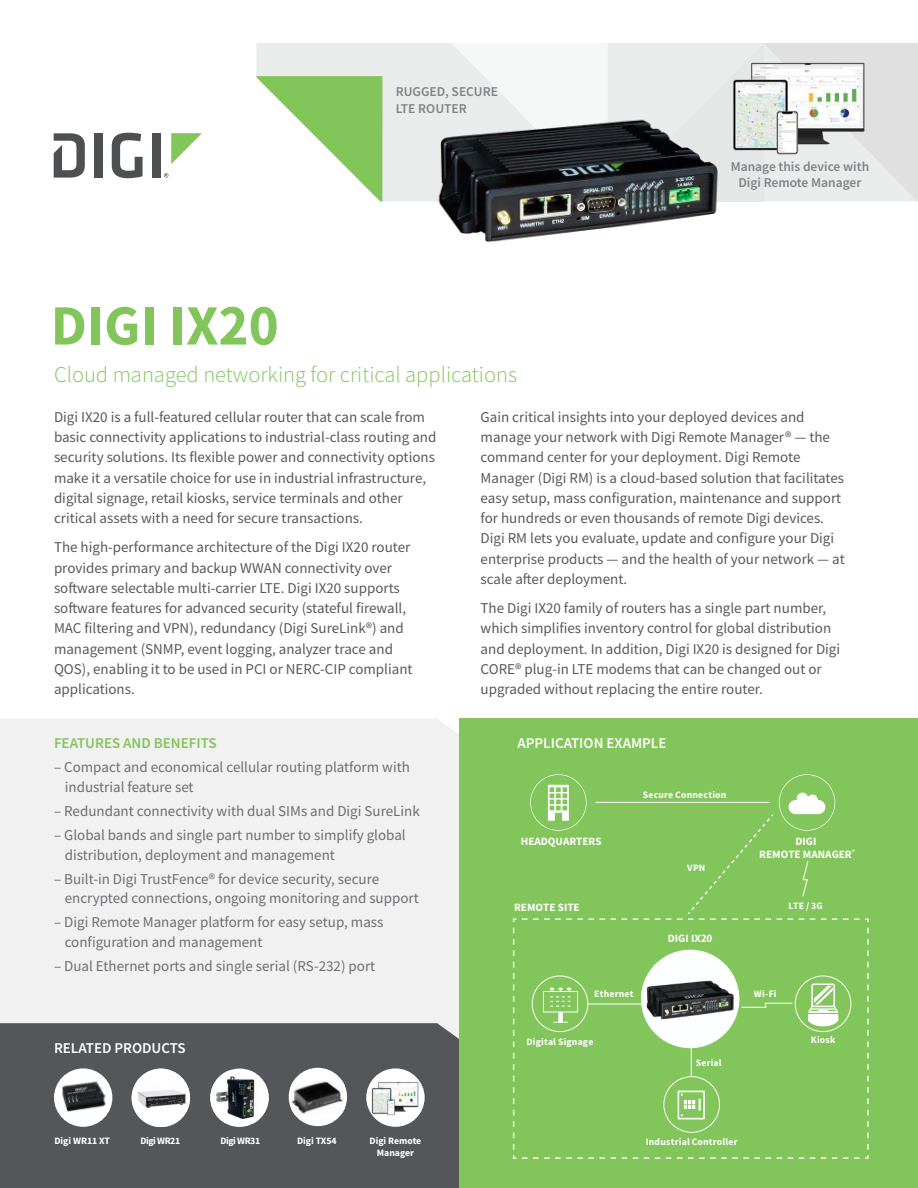
<style>
.page{position:relative;width:918px;height:1188px;background:#fff}
.page>*{position:absolute;margin:0;border:0;box-sizing:border-box;transform-origin:0 0}
.t1{font:700 57px "Source Sans Pro";color:#82c55b}
.Product_Description{font:300 22.5px "Source Sans Pro";color:#82c55b}
.Body_Copy{font:15px/20.2px "Source Sans Pro";color:#58595b}
.Bullets{font:15px/19.5px "Source Sans Pro";color:#6d6e71}
.t2{font:600 15px "Source Sans Pro";color:#fff}
.t3{font:600 15px "Source Sans Pro";color:#82c55b}
.t4{font:600 13.5px/16.5px "Source Sans Pro";color:#808285;text-align:center}
.t5{font:700 11.25px/12.6px "Source Sans Pro";color:#fff;text-align:center}
.t6{font:700 9.75px/12px "Source Sans Pro";letter-spacing:.015em;color:#fff;text-align:center}
.t7{font:700 9.75px "Source Sans Pro";letter-spacing:-.04em;color:#fff}
</style>
<div class="page">
<div style="left:459px;top:718px;width:459px;height:470px;background:#82c55b"></div>
<div style="left:0;top:719px;width:459px;height:304px;background:#f1f1f2"></div>
<div style="left:0;top:1023px;width:459px;height:165px;background:#54565a"></div>
<div style="left:256px;top:43px;width:195px;height:158px;background:#eaebeb"></div>
<svg style="left:256px;top:76px;width:126px;height:125px"></svg>
<svg style="left:451px;top:43px;width:467px;height:159px"></svg>
<div style="left:94px;top:133px;width:8px;height:45px;background:#4e4f53"></div>
<svg style="left:112px;top:133px;width:31px;height:45px"></svg>
<div style="left:152px;top:133px;width:8px;height:45px;background:#4e4f53"></div>
<svg style="left:171px;top:133px;width:31px;height:31px"></svg>
<svg style="left:54px;top:133px;width:31px;height:45px"></svg>
<svg style="left:164px;top:173px;width:4px;height:5px"></svg>
<img style="left:731px;top:60px;width:135px;height:96px">
<svg style="left:512px;top:774px;width:357px;height:385px"></svg>
<img style="left:412px;top:102px;width:333px;height:141px">
<div style="left:366px;top:1068px;width:59px;height:59px;background:#fff;border-radius:50%"></div>
<img style="left:371px;top:1081px;width:47px;height:34px">
<img style="left:30px;top:1064px;width:99px;height:70px">
<img style="left:132px;top:1069px;width:58px;height:58px">
<div style="left:210px;top:1069px;width:59px;height:58px;background:#fff;border-radius:50%"></div>
<img style="left:210px;top:1071px;width:59px;height:52px">
<div style="left:289px;top:1068px;width:58px;height:58px;background:#fff;border-radius:50%"></div>
<img style="left:291px;top:1080px;width:54px;height:35px">
<p class="t1" style="left:51px;top:287px;width:229px">DIGI IX20</p>
<p class="t4" style="left:396px;top:83px;width:104px;text-align:left">RUGGED, SECURE<br>LTE ROUTER</p>
<p class="t4" style="left:731px;top:158px;width:140px">Manage this device with<br>Digi Remote Manager</p>
<p class="Product_Description" style="left:54px;top:360px;width:465px">Cloud managed networking for critical applications</p>
<p class="Body_Copy" style="left:54px;top:407px;width:384px">Digi IX20 is a full-featured cellular router that can scale from basic connectivity applications to industrial-class routing and security solutions. Its flexible power and connectivity options make it a versatile choice for use in industrial infrastructure, digital signage, retail kiosks, service terminals and other critical assets with a need for secure transactions.</p>
<p class="Body_Copy" style="left:54px;top:537px;width:360px">The high-performance architecture of the Digi IX20 router provides primary and backup WWAN connectivity over software selectable multi-carrier LTE. Digi IX20 supports software features for advanced security (stateful firewall, MAC filtering and VPN), redundancy (Digi SureLink®) and management (SNMP, event logging, analyzer trace and QOS), enabling it to be used in PCI or NERC-CIP compliant applications.</p>
<p class="Body_Copy" style="left:481px;top:407px;width:366px">Gain critical insights into your deployed devices and manage your network with Digi Remote Manager® — the command center for your deployment. Digi Remote Manager (Digi RM) is a cloud-based solution that facilitates easy setup, mass configuration, maintenance and support for hundreds or even thousands of remote Digi devices.<br>Digi RM lets you evaluate, update and configure your Digi enterprise products — and the health of your network — at scale after deployment.</p>
<p class="Body_Copy" style="left:481px;top:598px;width:361px">The Digi IX20 family of routers has a single part number, which simplifies inventory control for global distribution and deployment. In addition, Digi IX20 is designed for Digi CORE® plug-in LTE modems that can be changed out or upgraded without replacing the entire router.</p>
<p class="t3" style="left:54px;top:734px;width:164px">FEATURES AND BENEFITS</p>
<p class="Bullets" style="left:65px;top:758px;width:347px;text-indent:-11px">– Compact and economical cellular routing platform with industrial feature set</p>
<p class="Bullets" style="left:54px;top:801px;width:367px">– Redundant connectivity with dual SIMs and Digi SureLink</p>
<p class="Bullets" style="left:65px;top:825px;width:342px;text-indent:-11px">– Global bands and single part number to simplify global distribution, deployment and management</p>
<p class="Bullets" style="left:65px;top:869px;width:356px;text-indent:-11px">– Built-in Digi TrustFence® for device security, secure encrypted connections, ongoing monitoring and support</p>
<p class="Bullets" style="left:65px;top:912px;width:320px;text-indent:-11px">– Digi Remote Manager platform for easy setup, mass configuration and management</p>
<p class="Bullets" style="left:54px;top:956px;width:323px">– Dual Ethernet ports and single serial (RS-232) port</p>
<p class="t2" style="left:518px;top:734px;width:151px">APPLICATION EXAMPLE</p>
<p class="t5" style="left:521px;top:835px;width:82px">HEADQUARTERS</p>
<p class="t6" style="left:643px;top:788px;width:85px">Secure Connection</p>
<p class="t6" style="left:687px;top:862px;width:20px">VPN</p>
<p class="t5" style="left:759px;top:835px;width:97px">DIGI<br>REMOTE MANAGER<sup>®</sup></p>
<p class="t5" style="left:514px;top:900px;width:67px">REMOTE SITE</p>
<p class="t6" style="left:788px;top:900px;width:36px">LTE / 3G</p>
<p class="t5" style="left:668px;top:932px;width:46px">DIGI IX20</p>
<p class="t6" style="left:594px;top:988px;width:41px">Ethernet</p>
<p class="t6" style="left:754px;top:988px;width:24px">Wi-Fi</p>
<p class="t2" style="left:54px;top:1038px;width:133px">RELATED PRODUCTS</p>
<p class="t6" style="left:527px;top:1036px;width:68px">Digital Signage</p>
<p class="t6" style="left:811px;top:1034px;width:26px">Kiosk</p>
<p class="t6" style="left:696px;top:1057px;width:28px">Serial</p>
<p class="t6" style="left:54px;top:1134px;width:57px">Digi WR11 XT</p>
<p class="t7" style="left:140px;top:1134px;width:41px">Digi WR21</p>
<p class="t7" style="left:220px;top:1134px;width:41px">Digi WR31</p>
<p class="t6" style="left:297px;top:1134px;width:41px">Digi TX54</p>
<p class="t6" style="left:370px;top:1134px;width:53px">Digi Remote<br>Manager</p>
<p class="t6" style="left:646px;top:1136px;width:93px">Industrial Controller</p>
</div>
